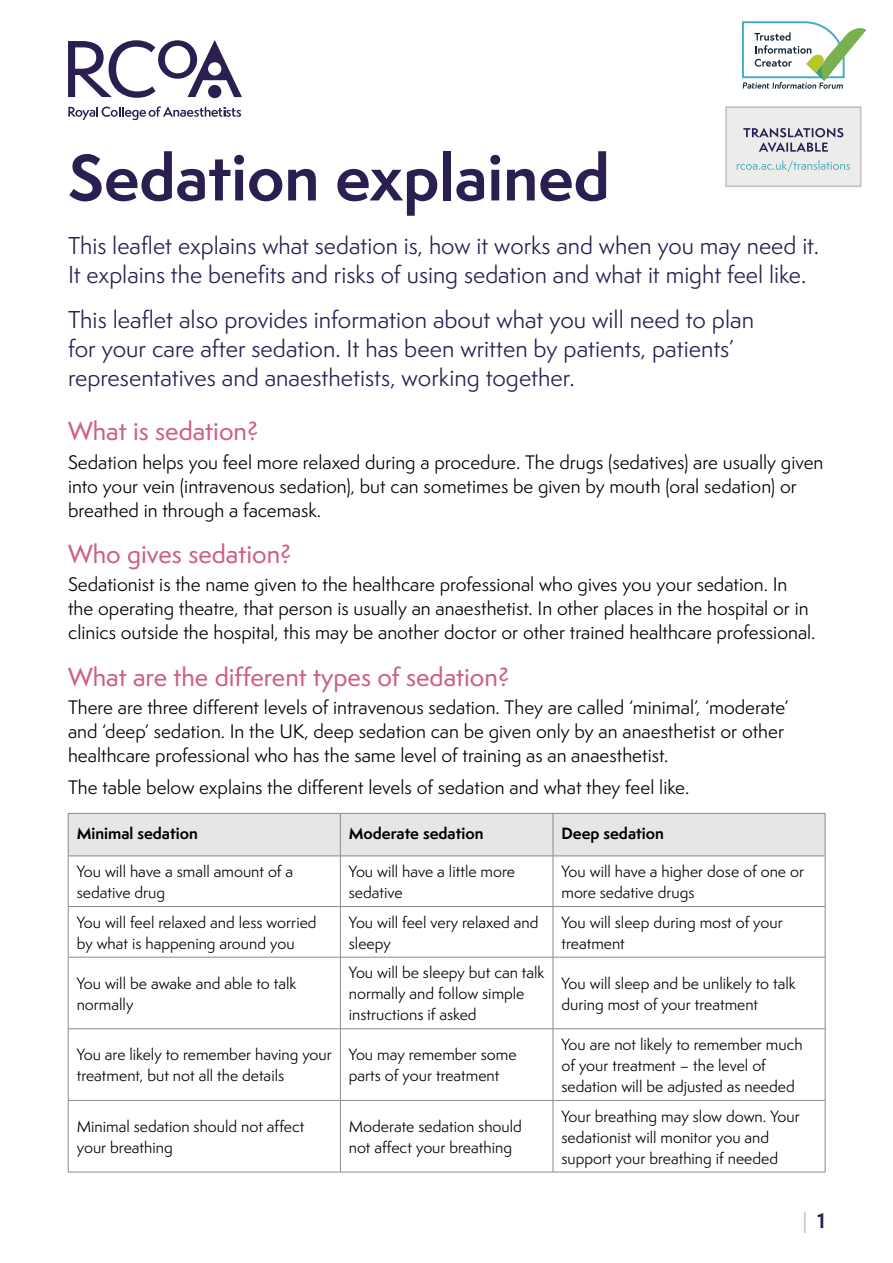
<style>
.page{position:relative;width:893px;height:1263px;background:#fff}
.page>*{position:absolute;margin:0;border:0;box-sizing:border-box;transform-origin:0 0}
.t1{font:700 60px "Semplicita Pro";color:#2b1f51}
.t2{font:500 24px "Semplicita Pro";color:#cd6084}
.t3{font:22.5px/28.5px "Semplicita Pro";color:#2b1f51}
.t4{font:19.35px "Semplicita Pro";color:#b5b6b5}
.t5{font:18px/24px "Semplicita Pro";color:#000}
.t6{font:15px/21px "Semplicita Pro";color:#000}
.t7{font:700 15px "Semplicita Pro";color:#000}
.s1{font-weight:700;color:#2b1f51}
</style>
<div class="page">
<div style="left:69px;top:814px;width:756px;height:42px;background:#e5e6e5"></div>
<hr style="left:68px;top:813px;width:272px;height:1px;background:#888a88">
<hr style="left:68px;top:813px;width:1px;height:43px;background:#888a88">
<hr style="left:340px;top:813px;width:213px;height:1px;background:#888a88">
<hr style="left:340px;top:813px;width:1px;height:43px;background:#888a88">
<hr style="left:553px;top:813px;width:272px;height:1px;background:#888a88">
<hr style="left:553px;top:813px;width:1px;height:43px;background:#888a88">
<hr style="left:825px;top:813px;width:1px;height:43px;background:#888a88">
<hr style="left:68px;top:856px;width:272px;height:1px;background:#888a88">
<hr style="left:68px;top:856px;width:1px;height:50px;background:#888a88">
<hr style="left:340px;top:856px;width:213px;height:1px;background:#888a88">
<hr style="left:340px;top:856px;width:1px;height:50px;background:#888a88">
<hr style="left:553px;top:856px;width:272px;height:1px;background:#888a88">
<hr style="left:553px;top:856px;width:1px;height:50px;background:#888a88">
<hr style="left:825px;top:856px;width:1px;height:50px;background:#888a88">
<hr style="left:68px;top:906px;width:272px;height:1px;background:#888a88">
<hr style="left:68px;top:907px;width:1px;height:50px;background:#888a88">
<hr style="left:340px;top:906px;width:213px;height:1px;background:#888a88">
<hr style="left:340px;top:907px;width:1px;height:50px;background:#888a88">
<hr style="left:553px;top:906px;width:272px;height:1px;background:#888a88">
<hr style="left:553px;top:907px;width:1px;height:50px;background:#888a88">
<hr style="left:825px;top:907px;width:1px;height:50px;background:#888a88">
<hr style="left:68px;top:957px;width:272px;height:1px;background:#888a88">
<hr style="left:68px;top:957px;width:1px;height:71px;background:#888a88">
<hr style="left:340px;top:957px;width:213px;height:1px;background:#888a88">
<hr style="left:340px;top:957px;width:1px;height:71px;background:#888a88">
<hr style="left:553px;top:957px;width:272px;height:1px;background:#888a88">
<hr style="left:553px;top:957px;width:1px;height:71px;background:#888a88">
<hr style="left:825px;top:957px;width:1px;height:71px;background:#888a88">
<hr style="left:68px;top:1028px;width:272px;height:1px;background:#888a88">
<hr style="left:68px;top:1029px;width:1px;height:71px;background:#888a88">
<hr style="left:340px;top:1028px;width:213px;height:1px;background:#888a88">
<hr style="left:340px;top:1029px;width:1px;height:71px;background:#888a88">
<hr style="left:553px;top:1028px;width:272px;height:1px;background:#888a88">
<hr style="left:553px;top:1029px;width:1px;height:71px;background:#888a88">
<hr style="left:825px;top:1029px;width:1px;height:71px;background:#888a88">
<hr style="left:68px;top:1100px;width:272px;height:1px;background:#888a88">
<hr style="left:68px;top:1100px;width:1px;height:72px;background:#888a88">
<hr style="left:340px;top:1100px;width:213px;height:1px;background:#888a88">
<hr style="left:340px;top:1100px;width:1px;height:72px;background:#888a88">
<hr style="left:553px;top:1100px;width:272px;height:1px;background:#888a88">
<hr style="left:553px;top:1100px;width:1px;height:72px;background:#888a88">
<hr style="left:825px;top:1100px;width:1px;height:72px;background:#888a88">
<hr style="left:68px;top:1172px;width:272px;height:1px;background:#888a88">
<hr style="left:340px;top:1172px;width:213px;height:1px;background:#888a88">
<hr style="left:553px;top:1172px;width:272px;height:1px;background:#888a88">
<svg style="left:68px;top:40px;width:174px;height:58px"></svg>
<svg style="left:68px;top:106px;width:173px;height:14px"></svg>
<svg style="left:742px;top:21px;width:124px;height:68px"></svg>
<div style="left:726px;top:107px;width:135px;height:79px;background:#ececeb"></div>
<svg style="left:743px;top:128px;width:100px;height:24px"></svg>
<svg style="left:737px;top:160px;width:113px;height:12px"></svg>
<div style="left:725px;top:106px;width:136px;height:81px;border:2px solid #c0c1c0"></div>
<h1 class="t1" style="left:68px;top:133px;width:543px">Sedation explained</h1>
<h3 class="t3" style="left:68px;top:231px;width:753px">This leaflet explains what sedation is, how it works and when you may need it.<br>It explains the benefits and risks of using sedation and what it might feel like.</h3>
<h3 class="t3" style="left:68px;top:305px;width:687px">This leaflet also provides information about what you will need to plan for your care after sedation. It has been written by patients, patients’ representatives and anaesthetists, working together.</h3>
<h2 class="t2" style="left:68px;top:414px;width:192px">What is sedation?</h2>
<p class="t5" style="left:68px;top:450px;width:757px">Sedation helps you feel more relaxed during a procedure. The drugs (sedatives) are usually given into your vein (intravenous sedation), but can sometimes be given by mouth (oral sedation) or breathed in through a facemask.</p>
<h2 class="t2" style="left:68px;top:537px;width:225px">Who gives sedation?</h2>
<p class="t5" style="left:68px;top:572px;width:749px">Sedationist is the name given to the healthcare professional who gives you your sedation. In the operating theatre, that person is usually an anaesthetist. In other places in the hospital or in clinics outside the hospital, this may be another doctor or other trained healthcare professional.</p>
<h2 class="t2" style="left:68px;top:660px;width:443px">What are the different types of sedation?</h2>
<p class="t5" style="left:68px;top:695px;width:722px">There are three different levels of intravenous sedation. They are called ‘minimal’, ‘moderate’ and ‘deep’ sedation. In the UK, deep sedation can be given only by an anaesthetist or other healthcare professional who has the same level of training as an anaesthetist.</p>
<p class="t5" style="left:68px;top:775px;width:623px">The table below explains the different levels of sedation and what they feel like.</p>
<p class="t7" style="left:77px;top:822px;width:123px">Minimal sedation</p>
<p class="t7" style="left:349px;top:822px;width:136px">Moderate sedation</p>
<p class="t7" style="left:561px;top:822px;width:104px">Deep sedation</p>
<p class="t6" style="left:77px;top:861px;width:218px">You will have a small amount of a sedative drug</p>
<p class="t6" style="left:349px;top:861px;width:168px">You will have a little more sedative</p>
<p class="t6" style="left:561px;top:861px;width:244px">You will have a higher dose of one or more sedative drugs</p>
<p class="t6" style="left:77px;top:911px;width:241px">You will feel relaxed and less worried by what is happening around you</p>
<p class="t6" style="left:349px;top:911px;width:191px">You will feel very relaxed and sleepy</p>
<p class="t6" style="left:561px;top:911px;width:223px">You will sleep during most of your treatment</p>
<p class="t6" style="left:77px;top:972px;width:221px">You will be awake and able to talk normally</p>
<p class="t6" style="left:349px;top:962px;width:197px">You will be sleepy but can talk normally and follow simple instructions if asked</p>
<p class="t6" style="left:561px;top:972px;width:236px">You will sleep and be unlikely to talk during most of your treatment</p>
<p class="t6" style="left:77px;top:1044px;width:257px">You are likely to remember having your treatment, but not all the details</p>
<p class="t6" style="left:349px;top:1044px;width:169px">You may remember some parts of your treatment</p>
<p class="t6" style="left:561px;top:1033px;width:243px">You are not likely to remember much of your treatment – the level of sedation will be adjusted as needed</p>
<p class="t6" style="left:77px;top:1116px;width:229px">Minimal sedation should not affect your breathing</p>
<p class="t6" style="left:349px;top:1116px;width:175px">Moderate sedation should not affect your breathing</p>
<p class="t6" style="left:561px;top:1105px;width:240px">Your breathing may slow down. Your sedationist will monitor you and support your breathing if needed</p>
<p class="t4" style="left:803px;top:1207px;width:24px">| <span class="s1">1</span></p>
</div>
